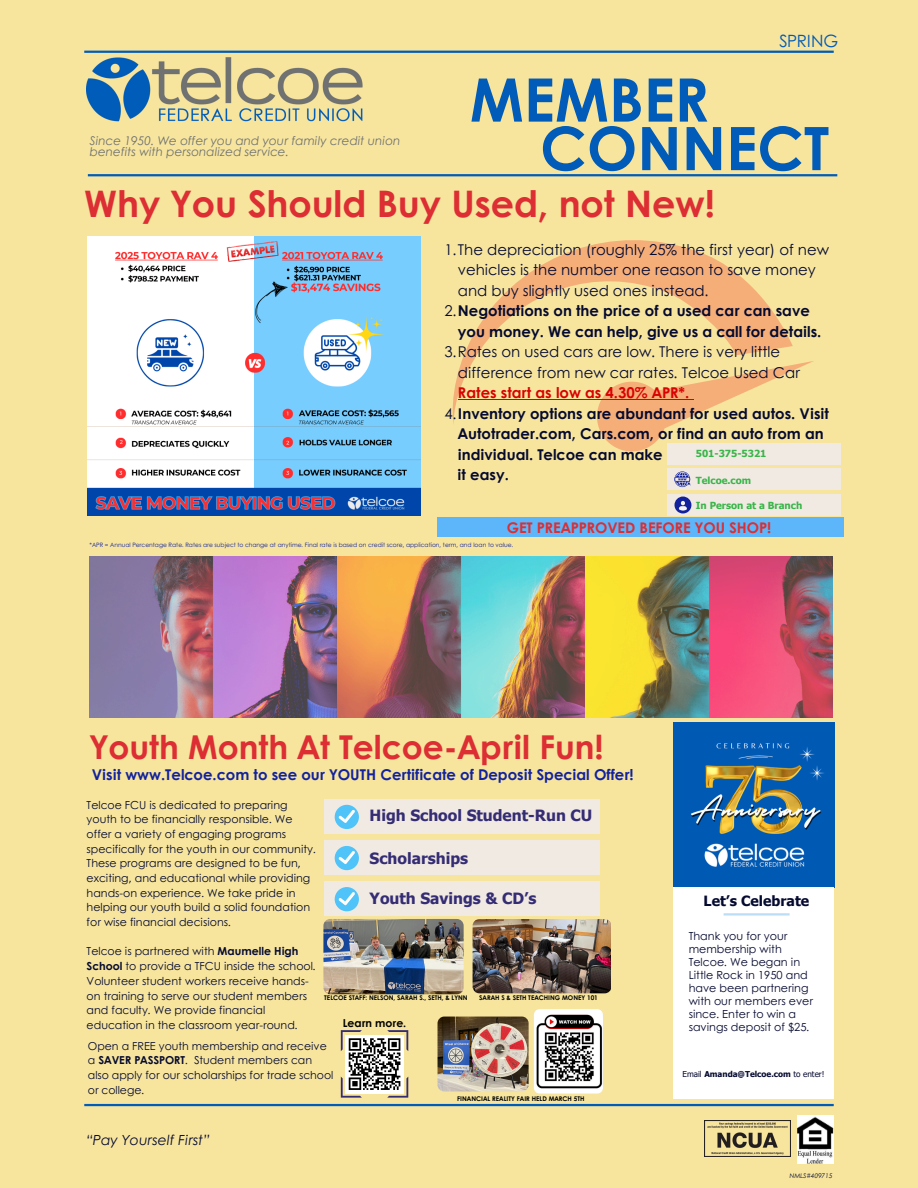
<style>
.page{position:relative;width:918px;height:1188px;background:#f7e59e}
.page>*{position:absolute;margin:0;border:0;box-sizing:border-box;transform-origin:0 0}
.t1{font:700 60px "Century Gothic";color:#005bb9}
.t2{font:700 36.6px "Century Gothic";color:#dc2e33}
.t3{font:700 32.85px "Century Gothic";color:#dc2e33}
.t4{font:16.95px "Century Gothic";color:#005bb9}
.t5{font:700 15.45px "Tahoma";color:#352d74}
.t6{font:14.85px/20.5px "Century Gothic";color:#050a30}
.t7{font:700 14.85px/20.5px "Century Gothic";color:#050a30}
.t8{font:700 14.85px "Century Gothic";color:#12229d}
.t9{font:700 14.7px "Century Gothic";color:#dc2e33}
.t10{font:700 14.1px "Tahoma";color:#050a30}
.t11{font:italic 13.95px "Century Gothic";color:#050a30}
.t12{font:italic 12px/10.9px "Century Gothic";color:#6f7171}
.t13{font:11.1px/12.9px "Century Gothic";color:#050a30}
.t14{font:10.95px/14.7px "Century Gothic";color:#050a30}
.t15{font:700 10.95px "Century Gothic";color:#000}
.t16{font:700 9.75px "Tahoma";color:#39b54a}
.t17{font:700 8.1px "Tahoma";color:#050a30}
.t18{font:700 6.45px "Century Gothic";color:#000}
.t19{font:italic 6.45px "Century Gothic";color:#050a30}
.t20{font:6px "Century Gothic";color:#12229d}
.s1{font-weight:400}
.s2{font-weight:700;color:#d80203}
.s3{font-weight:700}
</style>
<div class="page">
<img style="left:90px;top:557px;width:742px;height:161px">
<img style="left:673px;top:723px;width:161px;height:164px">
<div style="left:673px;top:887px;width:161px;height:211px;background:#fff"></div>
<hr style="left:84px;top:51px;width:750px;height:2px;background:#005bb9">
<hr style="left:84px;top:1104px;width:750px;height:2px;background:#005bb9">
<hr style="left:88px;top:174px;width:749px;height:2px;background:#005bb9">
<div style="left:438px;top:518px;width:406px;height:19px;background:#5cb6f9"></div>
<hr style="left:724px;top:913px;width:66px;height:3px;background:#bbddf5">
<img style="left:87px;top:58px;width:276px;height:64px">
<img style="left:705px;top:1121px;width:85px;height:36px">
<img style="left:797px;top:1115px;width:36px;height:49px">
<div style="left:324px;top:800px;width:276px;height:34px;background:#f1eae2"></div>
<div style="left:335px;top:805px;width:24px;height:24px;background:#50c3f8;border-radius:50%"></div>
<svg style="left:339px;top:810px;width:16px;height:13px"></svg>
<div style="left:324px;top:840px;width:276px;height:34px;background:#f1eae2"></div>
<div style="left:335px;top:846px;width:24px;height:24px;background:#50c3f8;border-radius:50%"></div>
<svg style="left:339px;top:851px;width:16px;height:13px"></svg>
<div style="left:324px;top:881px;width:276px;height:35px;background:#f1eae2"></div>
<div style="left:335px;top:887px;width:24px;height:24px;background:#50c3f8;border-radius:50%"></div>
<svg style="left:339px;top:892px;width:16px;height:13px"></svg>
<svg style="left:452px;top:240px;width:341px;height:184px"></svg>
<div style="left:667px;top:443px;width:174px;height:22px;background:#f1eae2"></div>
<div style="left:667px;top:469px;width:174px;height:21px;background:#f1eae2"></div>
<div style="left:667px;top:495px;width:174px;height:21px;background:#f1eae2"></div>
<svg style="left:675px;top:471px;width:16px;height:16px"></svg>
<svg style="left:674px;top:497px;width:17px;height:16px"></svg>
<img style="left:88px;top:237px;width:333px;height:279px">
<svg style="left:341px;top:1030px;width:67px;height:68px"></svg>
<img style="left:323px;top:919px;width:141px;height:75px;border-radius:7px">
<img style="left:473px;top:919px;width:138px;height:74px;border-radius:7px">
<img style="left:534px;top:1009px;width:69px;height:85px;border-radius:6px">
<img style="left:438px;top:1017px;width:91px;height:75px;border-radius:7px">
<hr style="left:458px;top:399px;width:231px;height:1px;background:#d80203">
<svg style="left:597px;top:361px;width:217px;height:90px"></svg>
<p class="t1" style="left:470px;top:54px;width:241px">MEMBER</p>
<p class="t4" style="left:779px;top:28px;width:61px">SPRING</p>
<h2 class="t1" style="left:540px;top:103px;width:291px">CONNECT</h2>
<p class="t2" style="left:84px;top:176px;width:632px">Why You Should Buy Used, not New!</p>
<p class="t6" style="left:458px;top:238px;width:373px;text-indent:-13px">1.The depreciation (roughly 25% the first year) of new vehicles is the number one reason to save money and buy slightly used ones instead.</p>
<p class="t7" style="left:458px;top:300px;width:365px;text-indent:-13px"><span class="s1">2.</span>Negotiations on the price of a used car can save you money. We can help, give us a call for details.</p>
<p class="t6" style="left:458px;top:341px;width:344px;text-indent:-13px">3.Rates on used cars are low. There is very little difference from new car rates. Telcoe Used Car<br><span class="s2">Rates start as low as 4.30% APR*.</span></p>
<p class="t7" style="left:458px;top:402px;width:373px;text-indent:-13px"><span class="s1">4.</span>Inventory options are abundant for used autos. Visit<br>Autotrader.com, Cars.com, or find an auto from an individual. Telcoe can make</p>
<p class="t7" style="left:458px;top:464px;width:53px">it easy.</p>
<h3 class="t12" style="left:90px;top:135px;width:312px">Since 1950. We offer you and your family credit union benefits with personalized service.</h3>
<h1 class="t16" style="left:696px;top:447px;width:72px">501-375-5321</h1>
<h1 class="t16" style="left:696px;top:474px;width:57px">Telcoe.com</h1>
<p class="t16" style="left:696px;top:500px;width:108px">In Person at a Branch</p>
<p class="t9" style="left:507px;top:516px;width:266px">GET PREAPPROVED BEFORE YOU SHOP!</p>
<p class="t20" style="left:90px;top:540px;width:425px">*APR = Annual Percentage Rate. Rates are subject to change at anytime. Final rate is based on credit score, application, term, and loan to value.</p>
<h5 class="t3" style="left:90px;top:722px;width:516px">Youth Month At Telcoe-April Fun!</h5>
<h6 class="t14" style="left:87px;top:797px;width:231px">Telcoe FCU is dedicated to preparing youth to be financially responsible. We offer a variety of engaging programs specifically for the youth in our community.<br>These programs are designed to be fun, exciting, and educational while providing hands-on experience. We take pride in helping our youth build a solid foundation for wise financial decisions.</h6>
<p class="t14" style="left:87px;top:944px;width:231px">Telcoe is partnered with <span class="s3">Maumelle High School</span> to provide a TFCU inside the school.<br>Volunteer student workers receive hands&shy;on training to serve our student members and faculty. We provide financial education in the classroom year-round.</p>
<p class="t8" style="left:92px;top:764px;width:543px">Visit www.Telcoe.com to see our YOUTH Certificate of Deposit Special Offer!</p>
<h4 class="t5" style="left:370px;top:806px;width:224px">High School Student-Run CU</h4>
<p class="t5" style="left:370px;top:849px;width:100px">Scholarships</p>
<p class="t5" style="left:370px;top:889px;width:168px">Youth Savings &amp; CD’s</p>
<h5 class="t18" style="left:324px;top:993px;width:145px">TELCOE STAFF: NELSON, SARAH S., SETH, &amp; LYNN</h5>
<p class="t18" style="left:479px;top:993px;width:120px">SARAH S &amp; SETH TEACHING MONEY 101</p>
<p class="t15" style="left:343px;top:1015px;width:65px">Learn more.</p>
<p class="t14" style="left:88px;top:1038px;width:247px">Open a FREE youth membership and receive a <span class="s3">SAVER PASSPORT</span>. Student members can also apply for our scholarships for trade school or college.</p>
<p class="t11" style="left:86px;top:1129px;width:126px">“Pay Yourself First”</p>
<h5 class="t18" style="left:457px;top:1093px;width:129px">FINANCIAL REALITY FAIR HELD MARCH 5TH</h5>
<h5 class="t10" style="left:704px;top:892px;width:107px">Let’s Celebrate</h5>
<p class="t13" style="left:689px;top:929px;width:126px">Thank you for your membership with<br>Telcoe. We began in<br>Little Rock in 1950 and have been partnering with our members ever since. Enter to win a savings deposit of $25.</p>
<h5 class="t17" style="left:683px;top:1069px;width:144px"><span class="s1">Email</span> Amanda@Telcoe.com <span class="s1">to enter!</span></h5>
<p class="t19" style="left:790px;top:1171px;width:44px">NMLS#409715</p>
</div>
